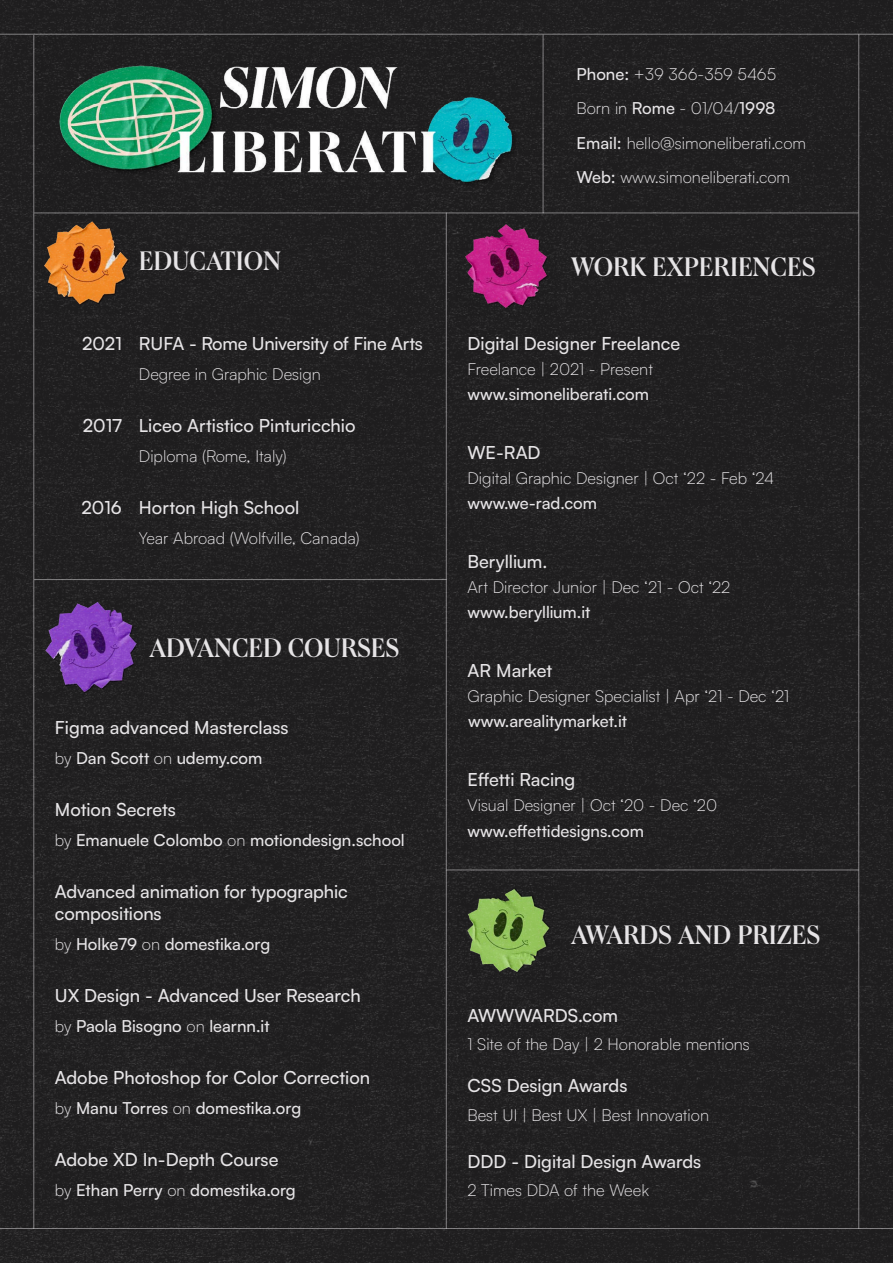
<style>
.page{position:relative;width:893px;height:1263px;background:#fff}
.page>*{position:absolute;margin:0;border:0;box-sizing:border-box;transform-origin:0 0}
.t1{font:500 27px "Queens";color:#e6e4e6}
.t2{font:500 18px/21.6px "Satoshi";color:#e6e4e6}
.t3{font:300 16.5px/33.9px "Satoshi";color:#e6e4e6}
.t4{font:500 16.5px "Satoshi";color:#e6e4e6}
.s1{font-weight:300}
.s2{font-weight:500}
</style>
<div class="page">
<img style="left:0;top:0;width:892px;height:1263px">
<h1 class="t1" style="left:139px;top:247px;width:144px">EDUCATION</h1>
<p class="t2" style="left:82px;top:332px;width:342px">2021 RUFA - Rome University of Fine Arts</p>
<p class="t3" style="left:139px;top:356px;width:183px">Degree in Graphic Design</p>
<p class="t2" style="left:83px;top:414px;width:274px">2017 Liceo Artistico Pinturicchio</p>
<p class="t3" style="left:139px;top:439px;width:149px">Diploma (Rome, Italy)</p>
<p class="t2" style="left:81px;top:496px;width:219px">2016 Horton High School</p>
<p class="t3" style="left:139px;top:521px;width:222px">Year Abroad (Wolfville, Canada)</p>
<h1 class="t1" style="left:149px;top:633px;width:251px">ADVANCED COURSES</h1>
<p class="t2" style="left:55px;top:716px;width:235px">Figma advanced Masterclass</p>
<p class="t4" style="left:55px;top:746px;width:209px"><span class="s1">by</span> Dan Scott <span class="s1">on</span> udemy.com</p>
<p class="t2" style="left:55px;top:798px;width:122px">Motion Secrets</p>
<p class="t4" style="left:55px;top:829px;width:351px"><span class="s1">by</span> Emanuele Colombo <span class="s1">on</span> motiondesign.school</p>
<p class="t2" style="left:55px;top:880px;width:294px">Advanced animation for typographic compositions</p>
<p class="t4" style="left:55px;top:932px;width:217px"><span class="s1">by</span> Holke79 <span class="s1">on</span> domestika.org</p>
<p class="t2" style="left:55px;top:984px;width:307px">UX Design - Advanced User Research</p>
<p class="t4" style="left:55px;top:1015px;width:216px"><span class="s1">by</span> Paola Bisogno <span class="s1">on</span> learnn.it</p>
<p class="t2" style="left:55px;top:1066px;width:317px">Adobe Photoshop for Color Correction</p>
<p class="t4" style="left:55px;top:1097px;width:248px"><span class="s1">by</span> Manu Torres <span class="s1">on</span> domestika.org</p>
<p class="t2" style="left:55px;top:1148px;width:225px">Adobe XD In-Depth Course</p>
<p class="t4" style="left:55px;top:1179px;width:242px"><span class="s1">by</span> Ethan Perry <span class="s1">on</span> domestika.org</p>
<p class="t3" style="left:576px;top:56px;width:201px"><span class="s2">Phone:</span> +39 366-359 5465</p>
<p class="t3" style="left:576px;top:90px;width:200px">Born in <span class="s2">Rome</span> - 01/04/<span class="s2">1998</span></p>
<p class="t3" style="left:576px;top:126px;width:231px"><span class="s2">Email:</span> hello@simoneliberati.com<br><span class="s2">Web:</span> www.simoneliberati.com</p>
<h1 class="t1" style="left:571px;top:252px;width:246px">WORK EXPERIENCES</h1>
<p class="t2" style="left:467px;top:332px;width:214px">Digital Designer Freelance</p>
<p class="t3" style="left:467px;top:352px;width:187px">Freelance | 2021 - Present</p>
<p class="t4" style="left:467px;top:383px;width:183px">www.simoneliberati.com</p>
<p class="t2" style="left:467px;top:441px;width:75px">WE-RAD</p>
<p class="t3" style="left:467px;top:461px;width:308px">Digital Graphic Designer | Oct ‘22 - Feb ‘24</p>
<p class="t4" style="left:467px;top:492px;width:131px">www.we-rad.com</p>
<p class="t2" style="left:467px;top:550px;width:81px">Beryllium.</p>
<p class="t3" style="left:467px;top:570px;width:264px">Art Director Junior | Dec ‘21 - Oct ‘22</p>
<p class="t4" style="left:467px;top:601px;width:124px">www.beryllium.it</p>
<p class="t2" style="left:467px;top:659px;width:86px">AR Market</p>
<p class="t3" style="left:467px;top:679px;width:323px">Graphic Designer Specialist | Apr ‘21 - Dec ‘21</p>
<p class="t4" style="left:468px;top:710px;width:160px">www.arealitymarket.it</p>
<p class="t2" style="left:467px;top:768px;width:109px">Effetti Racing</p>
<p class="t3" style="left:467px;top:788px;width:251px">Visual Designer | Oct ‘20 - Dec ‘20</p>
<p class="t4" style="left:467px;top:819px;width:178px">www.effettidesigns.com</p>
<h1 class="t1" style="left:571px;top:920px;width:250px">AWARDS AND PRIZES</h1>
<p class="t2" style="left:467px;top:1003px;width:152px">AWWWARDS.com</p>
<p class="t3" style="left:467px;top:1027px;width:284px">1 Site of the Day | 2 Honorable mentions</p>
<p class="t2" style="left:467px;top:1074px;width:161px">CSS Design Awards</p>
<p class="t3" style="left:467px;top:1097px;width:243px">Best UI | Best UX | Best Innovation</p>
<p class="t2" style="left:467px;top:1150px;width:235px">DDD - Digital Design Awards</p>
<p class="t3" style="left:467px;top:1173px;width:183px">2 Times DDA of the Week</p>
</div>
